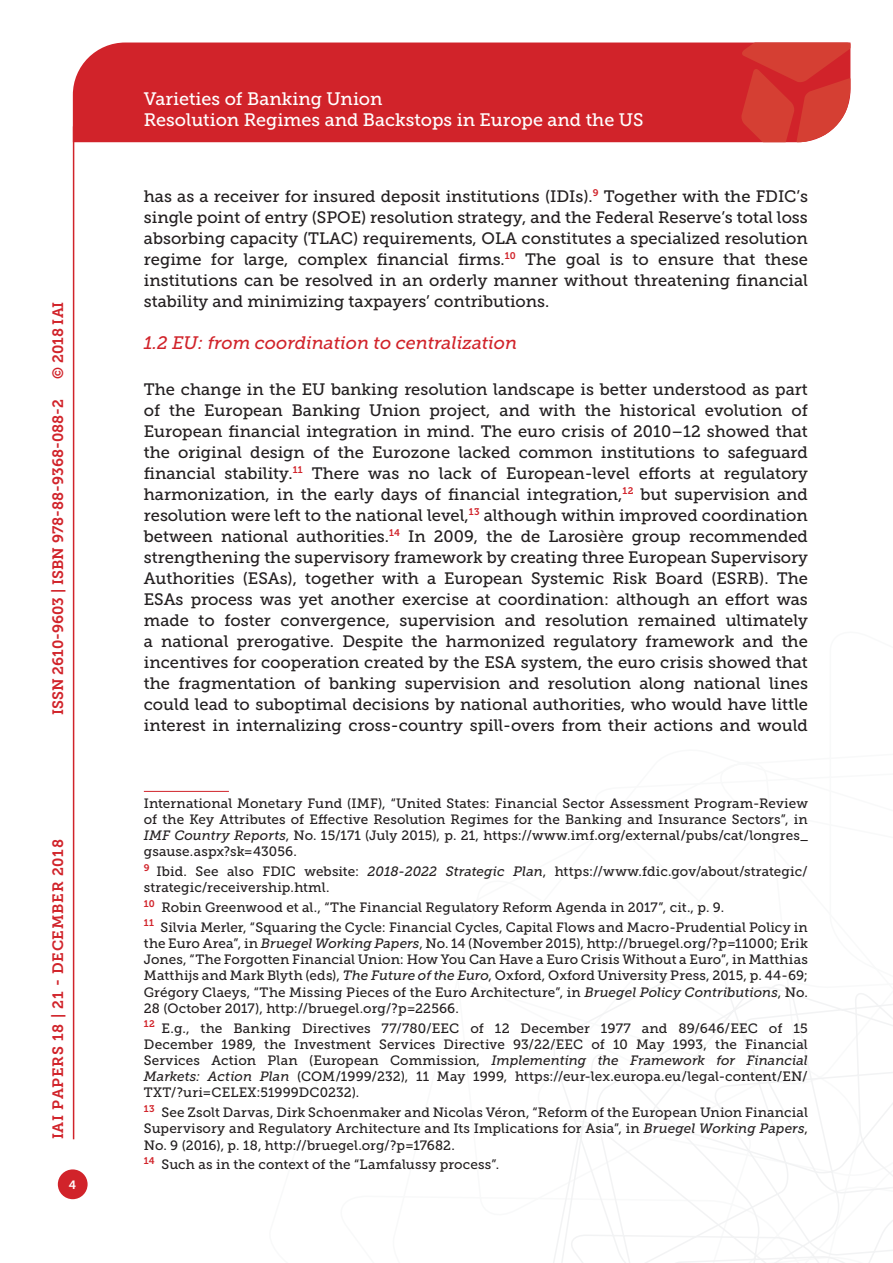
<style>
.page{position:relative;width:893px;height:1263px;background:#fff}
.page>*{position:absolute;margin:0;border:0;box-sizing:border-box;transform-origin:0 0}
.t1{font:18px/21.6px "Museo Slab 500";color:#fff}
.Titolo_paragrafo_2{font:italic 18px "Museo Slab 500";color:#d1232a}
.Testo{font:16.5px/21px "Museo Slab 500";color:#231f20;text-align:justify}
.t2{font:15px "Museo Slab 700";color:#d1232a}
.t3{font:15px "Museo Slab 700";letter-spacing:.05em;color:#d1232a}
.Nota{font:13.5px/16.2px "Museo Slab 500";letter-spacing:.005em;color:#231f20;text-align:justify}
.t4{font:12px "Museo Slab 700";color:#fff}
.s1{font-style:italic}
</style>
<div class="page">
<svg style="left:553px;top:960px;width:340px;height:303px"></svg>
<div style="left:73px;top:43px;width:668px;height:99px;background:#d1232a"></div>
<svg style="left:741px;top:43px;width:109px;height:99px;background:#d6413a"></svg>
<div style="left:58px;top:1169px;width:30px;height:30px;background:#d1232a;border-radius:50%"></div>
<hr style="left:73px;top:126px;width:1px;height:1013px;background:#d1232a">
<hr style="left:144px;top:791px;width:85px;height:1px;background:#d1232a">
<p class="t2" style="left:50px;top:379px;width:79px;rotate:-90deg">© 2018 IAI</p>
<p class="t2" style="left:49px;top:715px;width:318px;rotate:-90deg">ISSN 2610-9603 | ISBN 978-88-9368-088-2</p>
<p class="t3" style="left:50px;top:1139px;width:302px;rotate:-90deg">IAI PAPERS 18 | 21 - DECEMBER 2018</p>
<p class="t4" style="left:69px;top:1178px;width:9px">4</p>
<p class="t1" style="left:144px;top:88px;width:501px">Varieties of Banking Union<br>Resolution Regimes and Backstops in Europe and the US</p>
<p class="Testo" style="left:144px;top:186px;width:666px">has as a receiver for insured deposit institutions (IDIs).<sup>9</sup> Together with the FDIC’s single point of entry (SPOE) resolution strategy, and the Federal Reserve’s total loss absorbing capacity (TLAC) requirements, OLA constitutes a specialized resolution regime for large, complex financial firms.<sup>10</sup> The goal is to ensure that these institutions can be resolved in an orderly manner without threatening financial stability and minimizing taxpayers’ contributions.</p>
<p class="Titolo_paragrafo_2" style="left:144px;top:332px;width:375px">1.2 EU: from coordination to centralization</p>
<p class="Testo" style="left:144px;top:379px;width:666px">The change in the EU banking resolution landscape is better understood as part of the European Banking Union project, and with the historical evolution of European financial integration in mind. The euro crisis of 2010–12 showed that the original design of the Eurozone lacked common institutions to safeguard financial stability.<sup>11</sup> There was no lack of European-level efforts at regulatory harmonization, in the early days of financial integration,<sup>12</sup> but supervision and resolution were left to the national level,<sup>13</sup> although within improved coordination between national authorities.<sup>14</sup> In 2009, the de Larosière group recommended strengthening the supervisory framework by creating three European Supervisory Authorities (ESAs), together with a European Systemic Risk Board (ESRB). The ESAs process was yet another exercise at coordination: although an effort was made to foster convergence, supervision and resolution remained ultimately a national prerogative. Despite the harmonized regulatory framework and the incentives for cooperation created by the ESA system, the euro crisis showed that the fragmentation of banking supervision and resolution along national lines could lead to suboptimal decisions by national authorities, who would have little interest in internalizing cross-country spill-overs from their actions and would</p>
<p class="Nota" style="left:144px;top:795px;width:666px">International Monetary Fund (IMF), “United States: Financial Sector Assessment Program-Review of the Key Attributes of Effective Resolution Regimes for the Banking and Insurance Sectors”, in <span class="s1">IMF Country Reports</span>, No. 15/171 (July 2015), p. 21, https://www.imf.org/external/pubs/cat/longres_ gsause.aspx?sk=43056.</p>
<p class="Nota" style="left:144px;top:863px;width:666px"><sup>9</sup> Ibid. See also FDIC website: <span class="s1">2018-2022 Strategic Plan</span>, https://www.fdic.gov/about/strategic/ strategic/receivership.html.</p>
<p class="Nota" style="left:144px;top:899px;width:582px"><sup>10</sup> Robin Greenwood et al., “The Financial Regulatory Reform Agenda in 2017”, cit., p. 9.</p>
<p class="Nota" style="left:144px;top:919px;width:666px"><sup>11</sup> Silvia Merler, “Squaring the Cycle: Financial Cycles, Capital Flows and Macro-Prudential Policy in the Euro Area”, in <span class="s1">Bruegel Working Papers</span>, No. 14 (November 2015), http://bruegel.org/?p=11000; Erik Jones, “The Forgotten Financial Union: How You Can Have a Euro Crisis Without a Euro”, in Matthias Matthijs and Mark Blyth (eds), <span class="s1">The Future of the Euro</span>, Oxford, Oxford University Press, 2015, p. 44-69; Grégory Claeys, “The Missing Pieces of the Euro Architecture”, in <span class="s1">Bruegel Policy Contributions</span>, No.<br>28 (October 2017), http://bruegel.org/?p=22566.</p>
<p class="Nota" style="left:144px;top:1020px;width:666px"><sup>12</sup> E.g., the Banking Directives 77/780/EEC of 12 December 1977 and 89/646/EEC of 15<br>December 1989, the Investment Services Directive 93/22/EEC of 10 May 1993, the Financial Services Action Plan (European Commission, <span class="s1">Implementing the Framework for Financial Markets: Action Plan</span> (COM/1999/232), 11 May 1999, https://eur-lex.europa.eu/legal-content/EN/ TXT/?uri=CELEX:51999DC0232).</p>
<p class="Nota" style="left:144px;top:1104px;width:666px"><sup>13</sup> See Zsolt Darvas, Dirk Schoenmaker and Nicolas Véron, “Reform of the European Union Financial Supervisory and Regulatory Architecture and Its Implications for Asia”, in <span class="s1">Bruegel Working Papers</span>, No. 9 (2016), p. 18, http://bruegel.org/?p=17682.</p>
<p class="Nota" style="left:144px;top:1157px;width:357px"><sup>14</sup> Such as in the context of the “Lamfalussy process”.</p>
</div>
